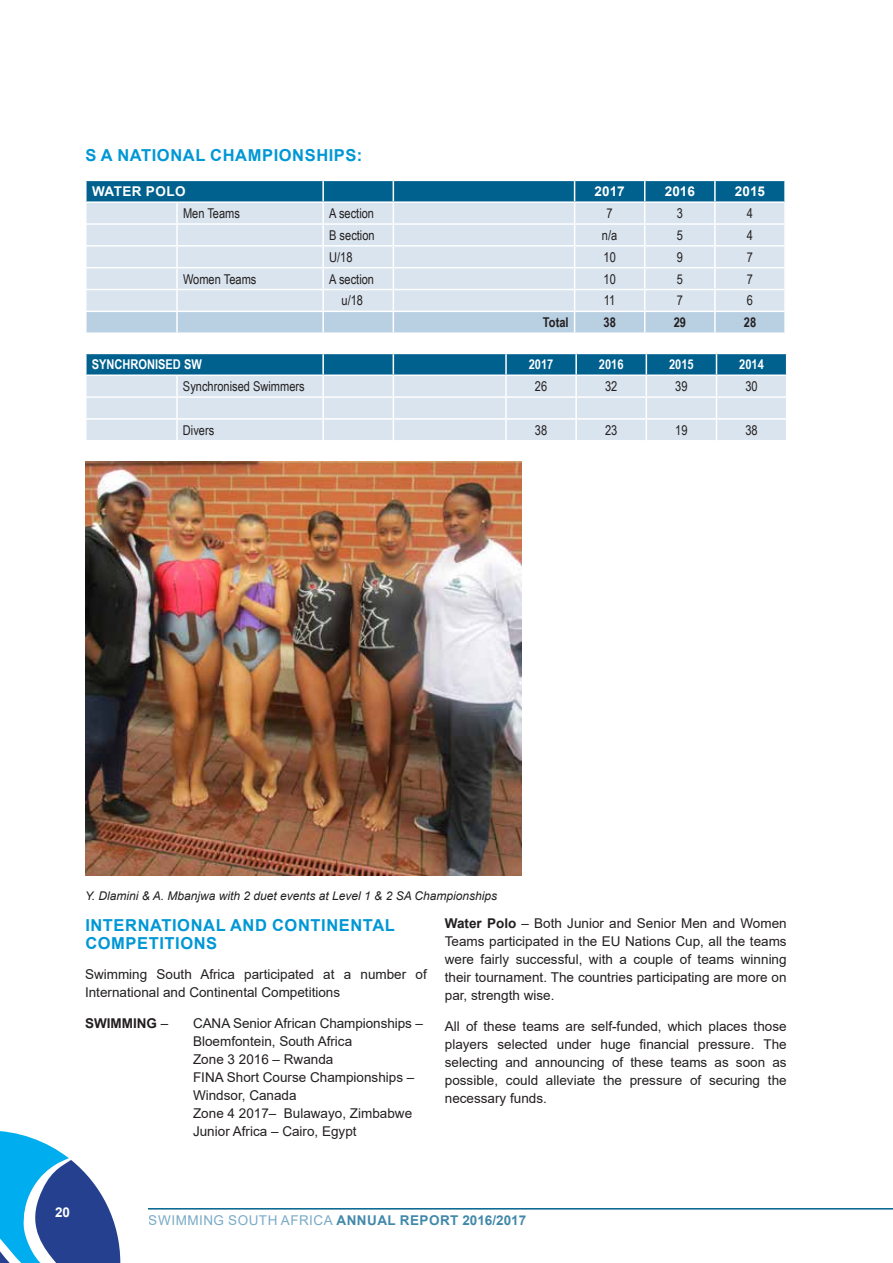
<style>
.page{position:relative;width:893px;height:1263px;background:#fff}
.page>*{position:absolute;margin:0;border:0;box-sizing:border-box;transform-origin:0 0}
.t1{font:700 16.5px/18px "Arial";letter-spacing:.035em;color:#0097d5}
.t2{font:13.5px/18px "Arial";color:#231f20}
.t3{font:13.5px "Arial Narrow";color:#231f20}
.t4{font:700 13.5px "Arial";letter-spacing:.035em;color:#00618e}
.t5{font:700 13.5px "Arial Narrow";color:#fff}
.t6{font:700 13.5px "Arial";color:#fff}
.t7{font:700 13.5px "Arial Narrow";color:#231f20}
.t8{font:700 13.5px "Arial";letter-spacing:.035em;color:#fff}
.t9{font:700 13.5px "Arial";color:#231f20}
.t10{font:italic 12px "Arial";color:#231f20}
.s1{font-weight:400}
.s2{font-weight:700}
.s3{font-weight:400;color:#4b8eb4}
</style>
<div class="page">
<svg style="left:0;top:1131px;width:120px;height:132px"></svg>
<hr style="left:148px;top:1208px;width:745px;height:1px;background:#00618e">
<svg style="left:86px;top:180px;width:699px;height:152px;background:#bbd2e1"></svg>
<hr style="left:715px;top:311px;width:71px;height:1px;background:#fff">
<hr style="left:714px;top:312px;width:2px;height:20px;background:#fff">
<hr style="left:784px;top:312px;width:2px;height:20px;background:#fff">
<svg style="left:86px;top:353px;width:701px;height:87px;background:#a8c6d8"></svg>
<hr style="left:85px;top:396px;width:92px;height:2px;background:#fff">
<hr style="left:177px;top:396px;width:146px;height:2px;background:#fff">
<hr style="left:323px;top:396px;width:70px;height:2px;background:#fff">
<hr style="left:393px;top:396px;width:113px;height:2px;background:#fff">
<hr style="left:506px;top:396px;width:70px;height:2px;background:#fff">
<hr style="left:576px;top:396px;width:70px;height:2px;background:#fff">
<hr style="left:646px;top:396px;width:70px;height:2px;background:#fff">
<hr style="left:716px;top:396px;width:71px;height:2px;background:#fff">
<img style="left:85px;top:461px;width:436px;height:414px">
<p class="t1" style="left:85px;top:146px;width:279px">S A NATIONAL CHAMPIONSHIPS:</p>
<p class="t8" style="left:92px;top:182px;width:95px">WATER POLO</p>
<p class="t6" style="left:595px;top:182px;width:32px">2017</p>
<p class="t6" style="left:665px;top:182px;width:32px">2016</p>
<p class="t6" style="left:735px;top:182px;width:32px">2015</p>
<p class="t3" style="left:183px;top:203px;width:59px">Men Teams</p>
<p class="t3" style="left:329px;top:203px;width:46px">A section</p>
<p class="t3" style="left:607px;top:203px;width:8px">7</p>
<p class="t3" style="left:677px;top:203px;width:8px">3</p>
<p class="t3" style="left:747px;top:203px;width:8px">4</p>
<p class="t3" style="left:329px;top:225px;width:47px">B section</p>
<p class="t3" style="left:602px;top:225px;width:17px">n/a</p>
<p class="t3" style="left:677px;top:225px;width:8px">5</p>
<p class="t3" style="left:747px;top:225px;width:8px">4</p>
<p class="t3" style="left:329px;top:247px;width:25px">U/18</p>
<p class="t3" style="left:603px;top:247px;width:14px">10</p>
<p class="t3" style="left:677px;top:247px;width:8px">9</p>
<p class="t3" style="left:747px;top:247px;width:8px">7</p>
<p class="t3" style="left:183px;top:269px;width:75px">Women Teams</p>
<p class="t3" style="left:329px;top:269px;width:46px">A section</p>
<p class="t3" style="left:603px;top:269px;width:14px">10</p>
<p class="t3" style="left:677px;top:269px;width:8px">5</p>
<p class="t3" style="left:747px;top:269px;width:8px">7</p>
<p class="t3" style="left:341px;top:291px;width:23px">u/18</p>
<p class="t3" style="left:604px;top:291px;width:13px">11</p>
<p class="t3" style="left:677px;top:291px;width:8px">7</p>
<p class="t3" style="left:747px;top:291px;width:8px">6</p>
<p class="t7" style="left:543px;top:312px;width:27px">Total</p>
<p class="t7" style="left:604px;top:312px;width:14px">38</p>
<p class="t7" style="left:674px;top:312px;width:14px">29</p>
<p class="t7" style="left:744px;top:312px;width:14px">28</p>
<p class="t5" style="left:92px;top:354px;width:112px">SYNCHRONISED SW</p>
<p class="t5" style="left:529px;top:354px;width:26px">2017</p>
<p class="t5" style="left:599px;top:354px;width:26px">2016</p>
<p class="t5" style="left:669px;top:354px;width:26px">2015</p>
<p class="t5" style="left:739px;top:354px;width:26px">2014</p>
<p class="t3" style="left:183px;top:376px;width:123px">Synchronised Swimmers</p>
<p class="t3" style="left:535px;top:376px;width:14px">26</p>
<p class="t3" style="left:605px;top:376px;width:14px">32</p>
<p class="t3" style="left:675px;top:376px;width:14px">39</p>
<p class="t3" style="left:745px;top:376px;width:14px">30</p>
<p class="t3" style="left:183px;top:420px;width:33px">Divers</p>
<p class="t3" style="left:535px;top:420px;width:14px">38</p>
<p class="t3" style="left:605px;top:420px;width:14px">23</p>
<p class="t3" style="left:675px;top:420px;width:14px">19</p>
<p class="t3" style="left:745px;top:420px;width:14px">38</p>
<p class="t10" style="left:85px;top:888px;width:414px">Y. Dlamini &amp; A. Mbanjwa with 2 duet events at Level 1 &amp; 2 SA Championships</p>
<p class="t1" style="left:85px;top:916px;width:311px">INTERNATIONAL AND CONTINENTAL<br>COMPETITIONS</p>
<p class="t2" style="left:85px;top:965px;width:343px">Swimming South Africa participated at a number of<br>International and Continental Competitions</p>
<p class="t9" style="left:85px;top:1014px;width:85px">SWIMMING <span class="s1">–</span></p>
<p class="t2" style="left:193px;top:1014px;width:231px">CANA Senior African Championships –<br>Bloemfontein, South Africa<br>Zone 3 2016 – Rwanda<br>FINA Short Course Championships –<br>Windsor, Canada<br>Zone 4 2017– Bulawayo, Zimbabwe<br>Junior Africa – Cairo, Egypt</p>
<p class="t2" style="left:445px;top:914px;width:343px;text-align:justify"><span class="s2">Water Polo</span> – Both Junior and Senior Men and Women Teams participated in the EU Nations Cup, all the teams were fairly successful, with a couple of teams winning their tournament. The countries participating are more on par, strength wise.</p>
<p class="t2" style="left:445px;top:1017px;width:343px;text-align:justify">All of these teams are self-funded, which places those players selected under huge financial pressure. The selecting and announcing of these teams as soon as possible, could alleviate the pressure of securing the necessary funds.</p>
<p class="t6" style="left:55px;top:1203px;width:17px">20</p>
<p class="t4" style="left:149px;top:1211px;width:379px"><span class="s3">SWIMMING SOUTH AFRICA</span> ANNUAL REPORT 2016/2017</p>
</div>
